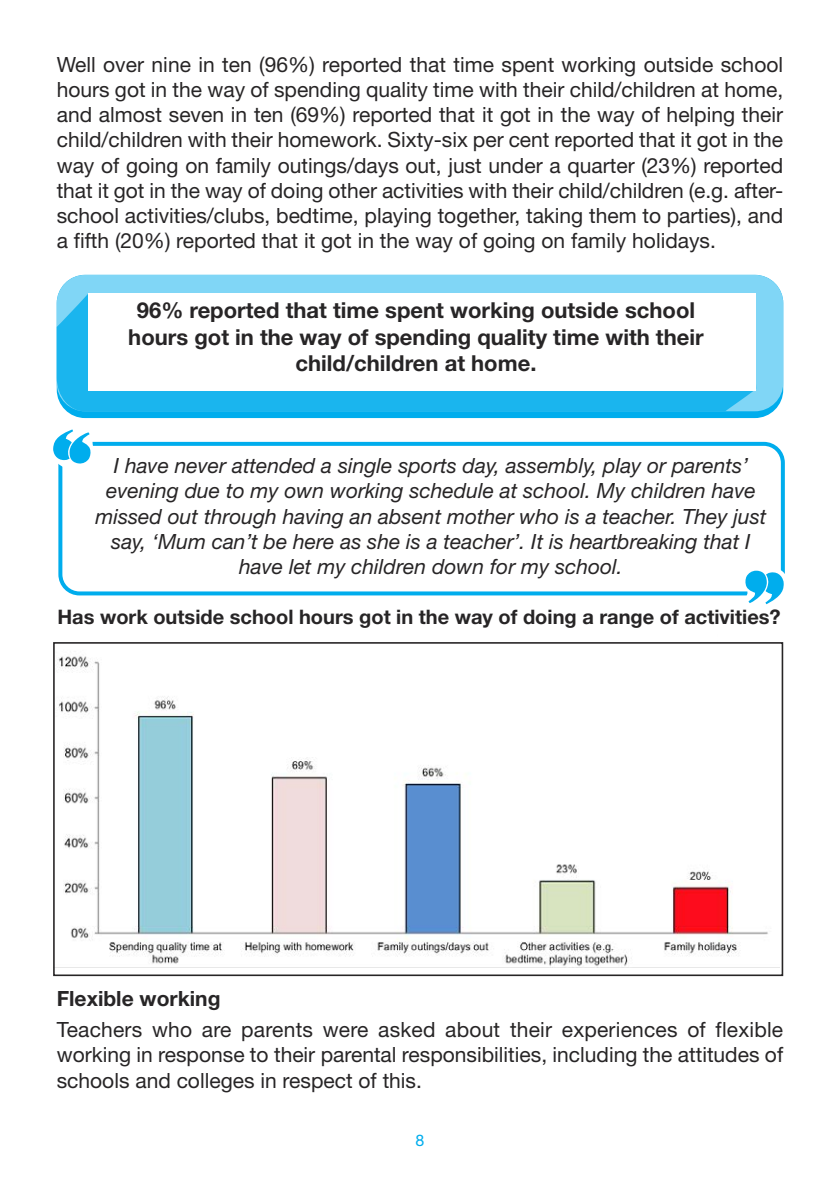
<style>
.page{position:relative;width:840px;height:1191px;background:#fff}
.page>*{position:absolute;margin:0;border:0;box-sizing:border-box;transform-origin:0 0}
.t1{font:700 22px/26.4px "Helvetica Neue";color:#272526;text-align:center}
.t2{font:21px/25.2px "Helvetica Neue";color:#272526;text-align:justify}
.t3{font:italic 21px/25.2px "Helvetica Neue";color:#272526;text-align:center}
.t4{font:700 21px "Helvetica Neue";color:#272526}
.t5{font:700 20px "Helvetica Neue";color:#272526}
.t6{font:16px "Helvetica Neue";color:#00aded}
</style>
<div class="page">
<svg style="left:58px;top:442px;width:726px;height:153px"></svg>
<svg style="left:53px;top:429px;width:46px;height:44px"></svg>
<svg style="left:740px;top:562px;width:45px;height:43px"></svg>
<svg style="left:57px;top:275px;width:725px;height:143px;background:#05aeed"></svg>
<div style="left:57px;top:275px;width:725px;height:136px;background:#80d6f6;border-radius:28px"></div>
<svg style="left:57px;top:293px;width:699px;height:118px;background:#2abaef"></svg>
<div style="left:88px;top:293px;width:666px;height:97px;background:#fff"></div>
<img style="left:58px;top:656px;width:710px;height:311px">
<div style="left:126px;top:633px;width:590px;height:45px;background:#fff"></div>
<div style="left:53px;top:642px;width:729px;height:334px;border:2px solid #272526"></div>
<p class="t2" style="left:57px;top:54px;width:727px">Well over nine in ten (96%) reported that time spent working outside school hours got in the way of spending quality time with their child/children at home, and almost seven in ten (69%) reported that it got in the way of helping their child/children with their homework. Sixty-six per cent reported that it got in the way of going on family outings/days out, just under a quarter (23%) reported that it got in the way of doing other activities with their child/children (e.g. after&shy;school activities/clubs, bedtime, playing together, taking them to parties), and a fifth (20%) reported that it got in the way of going on family holidays.</p>
<p class="t1" style="left:128px;top:299px;width:576px">96% reported that time spent working outside school hours got in the way of spending quality time with their child/children at home.</p>
<p class="t3" style="left:95px;top:455px;width:672px">I have never attended a single sports day, assembly, play or parents’ evening due to my own working schedule at school. My children have missed out through having an absent mother who is a teacher. They just say, ‘Mum can’t be here as she is a teacher’. It is heartbreaking that I have let my children down for my school.</p>
<p class="t5" style="left:57px;top:609px;width:724px">Has work outside school hours got in the way of doing a range of activities?</p>
<p class="t4" style="left:57px;top:991px;width:165px">Flexible working</p>
<p class="t2" style="left:57px;top:1019px;width:727px">Teachers who are parents were asked about their experiences of flexible working in response to their parental responsibilities, including the attitudes of schools and colleges in respect of this.</p>
<p class="t6" style="left:415px;top:1134px;width:10px">8</p>
</div>
